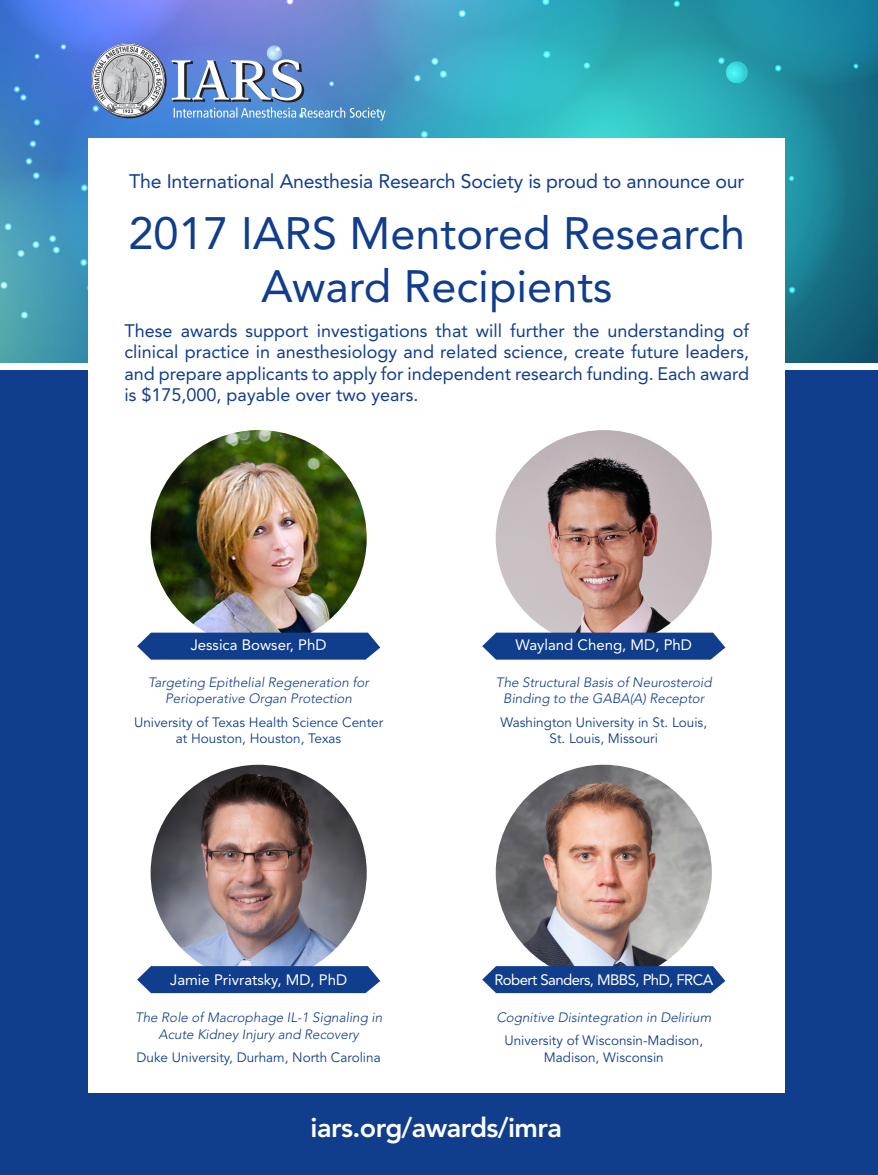
<style>
.page{position:relative;width:878px;height:1175px;background:#fff}
.page>*{position:absolute;margin:0;border:0;box-sizing:border-box;transform-origin:0 0}
.t1{font:45px "Avenir LT Std";color:#103d8c}
.t2{font:800 27px "Avenir LT Std";letter-spacing:-.02em;color:#fff}
.t3{font:19.5px "Avenir LT Std";letter-spacing:-.01em;color:#103d8c}
.t4{font:18px/21.6px "Avenir LT Std";color:#103d8c;text-align:justify}
.t5{font:15px "Avenir LT Std";color:#fff}
.t6{font:15px "Avenir LT Std";letter-spacing:-.04em;color:#fff}
.t7{font:italic 300 13.5px/16.5px "Avenir LT Std";color:#103d8c;text-align:center}
.t8{font:13.5px "Avenir LT Std";color:#103d8c}
</style>
<div class="page">
<img style="left:0;top:0;width:878px;height:362px">
<div style="left:0;top:371px;width:878px;height:803px;background:#103d8c"></div>
<div style="left:88px;top:138px;width:696px;height:954px;background:#fff"></div>
<svg style="left:172px;top:60px;width:213px;height:61px;background:#6e98cc"></svg>
<img style="left:91px;top:43px;width:74px;height:73px">
<img style="left:151px;top:430px;width:216px;height:216px;border-radius:108px">
<img style="left:151px;top:764px;width:216px;height:216px;border-radius:108px">
<img style="left:495px;top:430px;width:216px;height:216px;border-radius:108px">
<img style="left:495px;top:764px;width:216px;height:216px;border-radius:108px">
<svg style="left:137px;top:632px;width:243px;height:27px;background:#204a93"></svg>
<svg style="left:137px;top:966px;width:243px;height:27px;background:#1e4892"></svg>
<svg style="left:482px;top:632px;width:243px;height:27px;background:#214a93"></svg>
<svg style="left:482px;top:966px;width:243px;height:27px;background:#1d4892"></svg>
<p class="t3" style="left:129px;top:170px;width:616px">The International Anesthesia Research Society is proud to announce our</p>
<p class="t1" style="left:128px;top:207px;width:618px">2017 IARS Mentored Research</p>
<p class="t1" style="left:261px;top:260px;width:352px">Award Recipients</p>
<p class="t4" style="left:124px;top:320px;width:626px">These awards support investigations that will further the understanding of clinical practice in anesthesiology and related science, create future leaders, and prepare applicants to apply for independent research funding. Each award is $175,000, payable over two years.</p>
<p class="t5" style="left:191px;top:636px;width:137px">Jessica Bowser, PhD</p>
<p class="t7" style="left:148px;top:674px;width:222px">Targeting Epithelial Regeneration for</p>
<p class="t7" style="left:165px;top:690px;width:188px">Perioperative Organ Protection</p>
<p class="t8" style="left:134px;top:714px;width:251px">University of Texas Health Science Center</p>
<p class="t8" style="left:176px;top:730px;width:167px">at Houston, Houston, Texas</p>
<p class="t5" style="left:170px;top:971px;width:179px">Jamie Privratsky, MD, PhD</p>
<p class="t7" style="left:135px;top:1009px;width:249px">The Role of Macrophage IL-1 Signaling in<br>Acute Kidney Injury and Recovery</p>
<p class="t8" style="left:137px;top:1049px;width:246px">Duke University, Durham, North Carolina</p>
<p class="t5" style="left:515px;top:636px;width:178px">Wayland Cheng, MD, PhD</p>
<p class="t7" style="left:496px;top:674px;width:217px">The Structural Basis of Neurosteroid<br>Binding to the GABA(A) Receptor</p>
<p class="t8" style="left:500px;top:714px;width:208px">Washington University in St. Louis,</p>
<p class="t8" style="left:549px;top:730px;width:110px">St. Louis, Missouri</p>
<p class="t6" style="left:494px;top:971px;width:220px">Robert Sanders, MBBS, PhD, FRCA</p>
<p class="t7" style="left:496px;top:1009px;width:216px">Cognitive Disintegration in Delirium</p>
<p class="t8" style="left:504px;top:1033px;width:200px">University of Wisconsin-Madison,</p>
<p class="t8" style="left:544px;top:1049px;width:121px">Madison, Wisconsin</p>
<p class="t2" style="left:310px;top:1111px;width:253px">iars.org/awards/imra</p>
</div>
